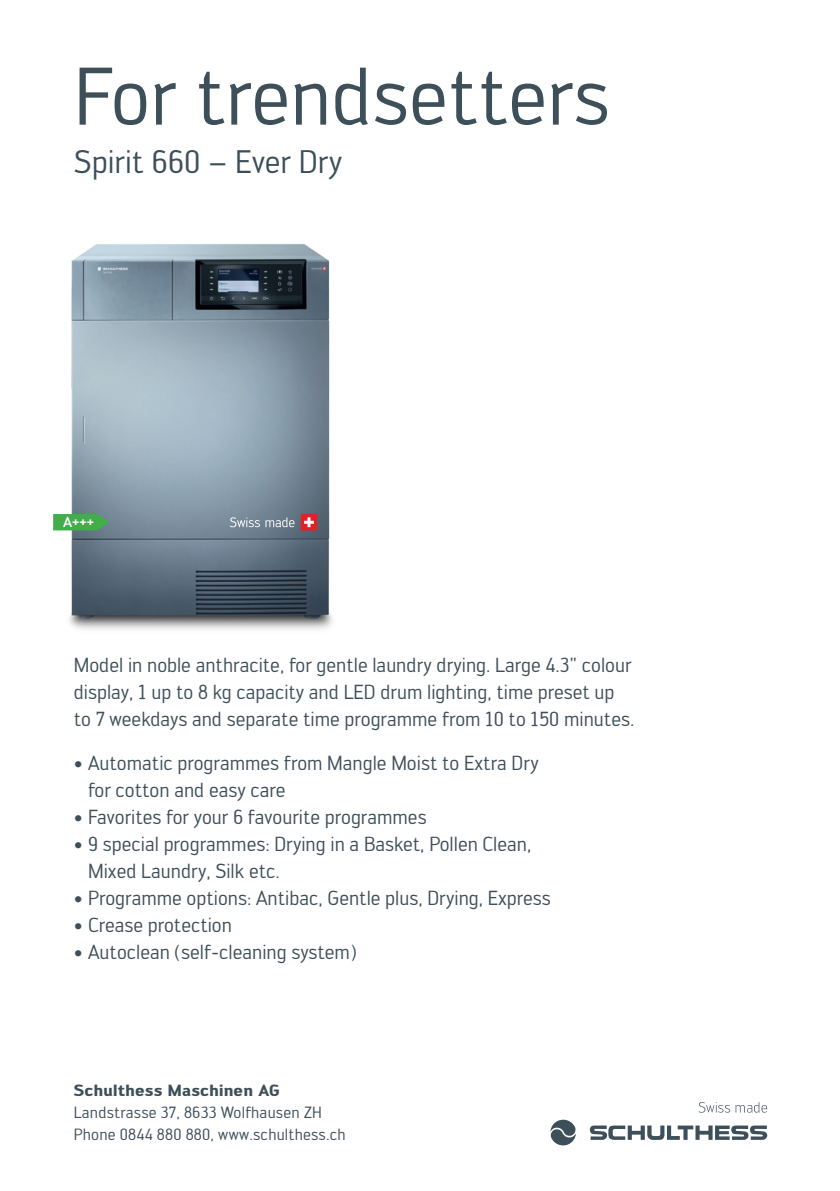
<style>
.page{position:relative;width:840px;height:1191px;background:#fff}
.page>*{position:absolute;margin:0;border:0;box-sizing:border-box;transform-origin:0 0}
.t1{font:80px "Engel";color:#3d4f59}
.t2{font:32px "Engel";color:#3d4f59}
.t3{font:20px/27px "Engel";color:#3d4f59}
.t4{font:16px/22px "Engel";letter-spacing:.01em;color:#3d4f59}
.t5{font:700 16px "Engel";letter-spacing:.01em;color:#3d4f59}
.t6{font:700 10.8px "Engel";color:#fff}
.s1{font-weight:500;font-size:14.4px}
</style>
<div class="page">
<svg style="left:589px;top:1125px;width:177px;height:15px"></svg>
<svg style="left:550px;top:1119px;width:26px;height:27px"></svg>
<svg style="left:698px;top:1102px;width:31px;height:10px"></svg>
<svg style="left:735px;top:1102px;width:31px;height:10px"></svg>
<img style="left:53px;top:244px;width:280px;height:386px">
<svg style="left:230px;top:517px;width:64px;height:10px"></svg>
<svg style="left:301px;top:514px;width:16px;height:16px"></svg>
<svg style="left:53px;top:514px;width:56px;height:16px"></svg>
<h1 class="t1" style="left:74px;top:51px;width:537px">For trendsetters</h1>
<h2 class="t2" style="left:74px;top:143px;width:270px">Spirit 660 – Ever Dry</h2>
<p class="t6" style="left:63px;top:515px;width:32px"><span class="s1">A</span>+++</p>
<p class="t3" style="left:74px;top:651px;width:561px">Model in noble anthracite, for gentle laundry drying. Large 4.3" colour display, 1 up to 8 kg capacity and LED drum lighting, time preset up to 7 weekdays and separate time programme from 10 to 150 minutes.</p>
<p class="t3" style="left:88px;top:749px;width:452px;text-indent:-14px">• Automatic programmes from Mangle Moist to Extra Dry for cotton and easy care</p>
<p class="t3" style="left:74px;top:803px;width:354px">• Favorites for your 6 favourite programmes</p>
<p class="t3" style="left:88px;top:830px;width:444px;text-indent:-14px">• 9 special programmes: Drying in a Basket, Pollen Clean,<br>Mixed Laundry, Silk etc.</p>
<p class="t3" style="left:74px;top:884px;width:478px">• Programme options: Antibac, Gentle plus, Drying, Express</p>
<p class="t3" style="left:74px;top:911px;width:160px">• Crease protection</p>
<p class="t3" style="left:74px;top:938px;width:284px">• Autoclean (self-cleaning system)</p>
<p class="t5" style="left:74px;top:1080px;width:207px">Schulthess Maschinen AG</p>
<p class="t4" style="left:74px;top:1101px;width:273px">Landstrasse 37, 8633 Wolfhausen ZH<br>Phone 0844 880 880, www.schulthess.ch</p>
</div>
